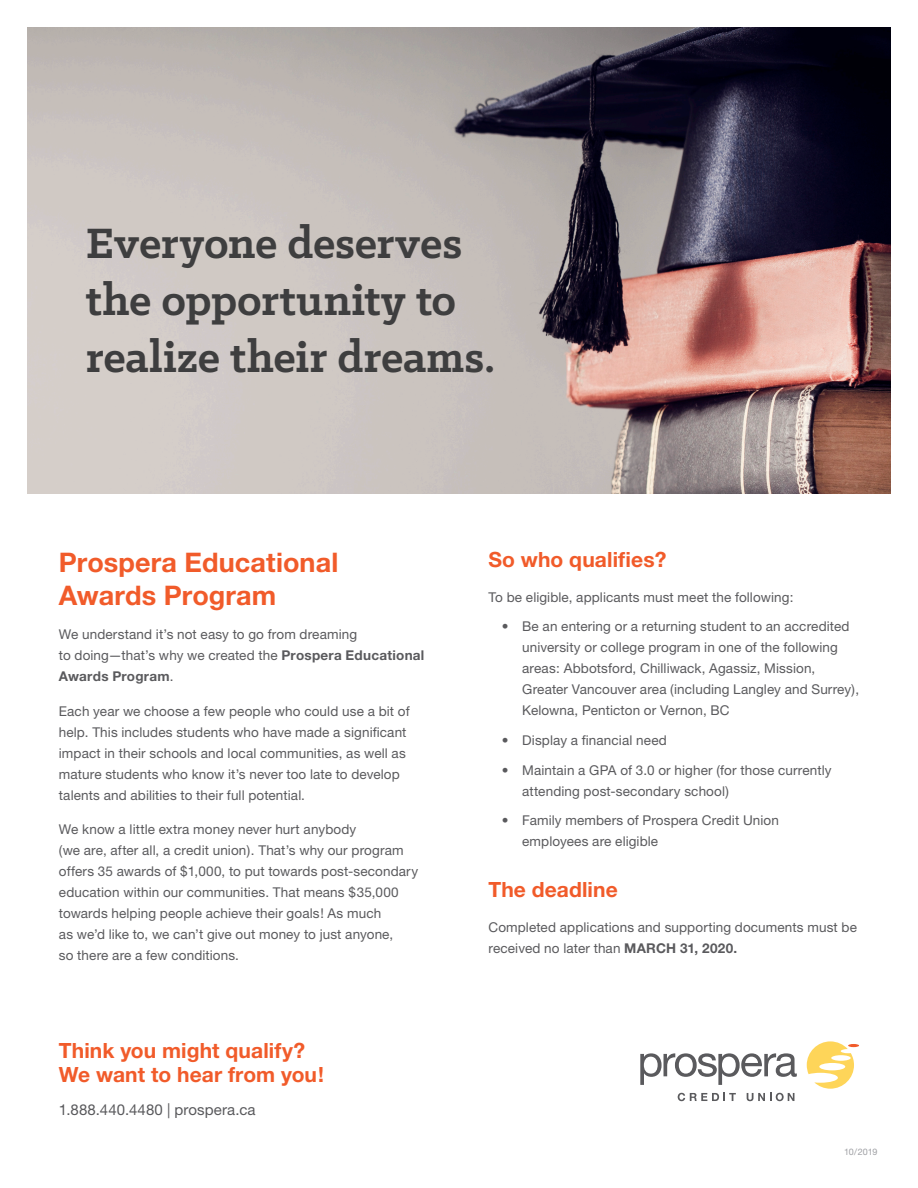
<style>
.page{position:relative;width:918px;height:1188px;background:#fff}
.page>*{position:absolute;margin:0;border:0;box-sizing:border-box;transform-origin:0 0}
.t1{font:700 48px/57px "Klinic Slab";letter-spacing:-.005em;color:#3e3e3f}
.t2{font:700 27px/33px "Helvetica Neue";letter-spacing:.005em;color:#f15b2a}
.t3{font:700 21px/24px "Helvetica Neue";letter-spacing:.005em;color:#f15b2a}
.t4{font:15px "Helvetica Neue";letter-spacing:.01em;color:#5a5a5d}
.body{font:13.5px/21px "Helvetica Neue";letter-spacing:.01em;color:#5a5a5d}
.t5{font:9px "Helvetica Neue";letter-spacing:-.015em;color:#9fa0a4}
.s1{font-weight:700}
</style>
<div class="page">
<svg style="left:678px;top:1093px;width:58px;height:8px"></svg>
<svg style="left:747px;top:1093px;width:47px;height:8px"></svg>
<svg style="left:807px;top:1041px;width:52px;height:48px"></svg>
<svg style="left:640px;top:1053px;width:157px;height:32px"></svg>
<img style="left:27px;top:27px;width:864px;height:467px">
<p class="t1" style="left:86px;top:214px;width:411px">Everyone deserves the opportunity to realize their dreams.</p>
<p class="t2" style="left:59px;top:545px;width:281px">Prospera Educational<br>Awards Program</p>
<p class="body" style="left:59px;top:624px;width:367px">We understand it’s not easy to go from dreaming<br>to doing—that’s why we created the <span class="s1">Prospera Educational<br>Awards Program</span>.</p>
<p class="body" style="left:59px;top:700px;width:352px">Each year we choose a few people who could use a bit of help. This includes students who have made a significant impact in their schools and local communities, as well as mature students who know it’s never too late to develop talents and abilities to their full potential.</p>
<p class="body" style="left:59px;top:819px;width:361px">We know a little extra money never hurt anybody<br>(we are, after all, a credit union). That’s why our program offers 35 awards of $1,000, to put towards post-secondary education within our communities. That means $35,000 towards helping people achieve their goals! As much<br>as we’d like to, we can’t give out money to just anyone,<br>so there are a few conditions.</p>
<p class="t3" style="left:59px;top:1038px;width:267px">Think you might qualify?<br>We want to hear from you!</p>
<p class="t4" style="left:59px;top:1101px;width:198px">1.888.440.4480 | prospera.ca</p>
<p class="t3" style="left:488px;top:547px;width:180px">So who qualifies?</p>
<p class="body" style="left:488px;top:586px;width:307px">To be eligible, applicants must meet the following:</p>
<p class="body" style="left:522px;top:616px;width:338px;text-indent:-20px">• Be an entering or a returning student to an accredited university or college program in one of the following areas: Abbotsford, Chilliwack, Agassiz, Mission, Greater Vancouver area (including Langley and Surrey), Kelowna, Penticton or Vernon, BC</p>
<p class="body" style="left:502px;top:730px;width:166px">• Display a financial need</p>
<p class="body" style="left:522px;top:759px;width:311px;text-indent:-20px">• Maintain a GPA of 3.0 or higher (for those currently attending post-secondary school)</p>
<p class="body" style="left:522px;top:810px;width:258px;text-indent:-20px">• Family members of Prospera Credit Union employees are eligible</p>
<p class="t3" style="left:488px;top:877px;width:131px">The deadline</p>
<p class="body" style="left:488px;top:916px;width:370px">Completed applications and supporting documents must be received no later than <span class="s1">MARCH 31, 2020.</span></p>
<p class="t5" style="left:844px;top:1146px;width:35px">10/2019</p>
</div>
